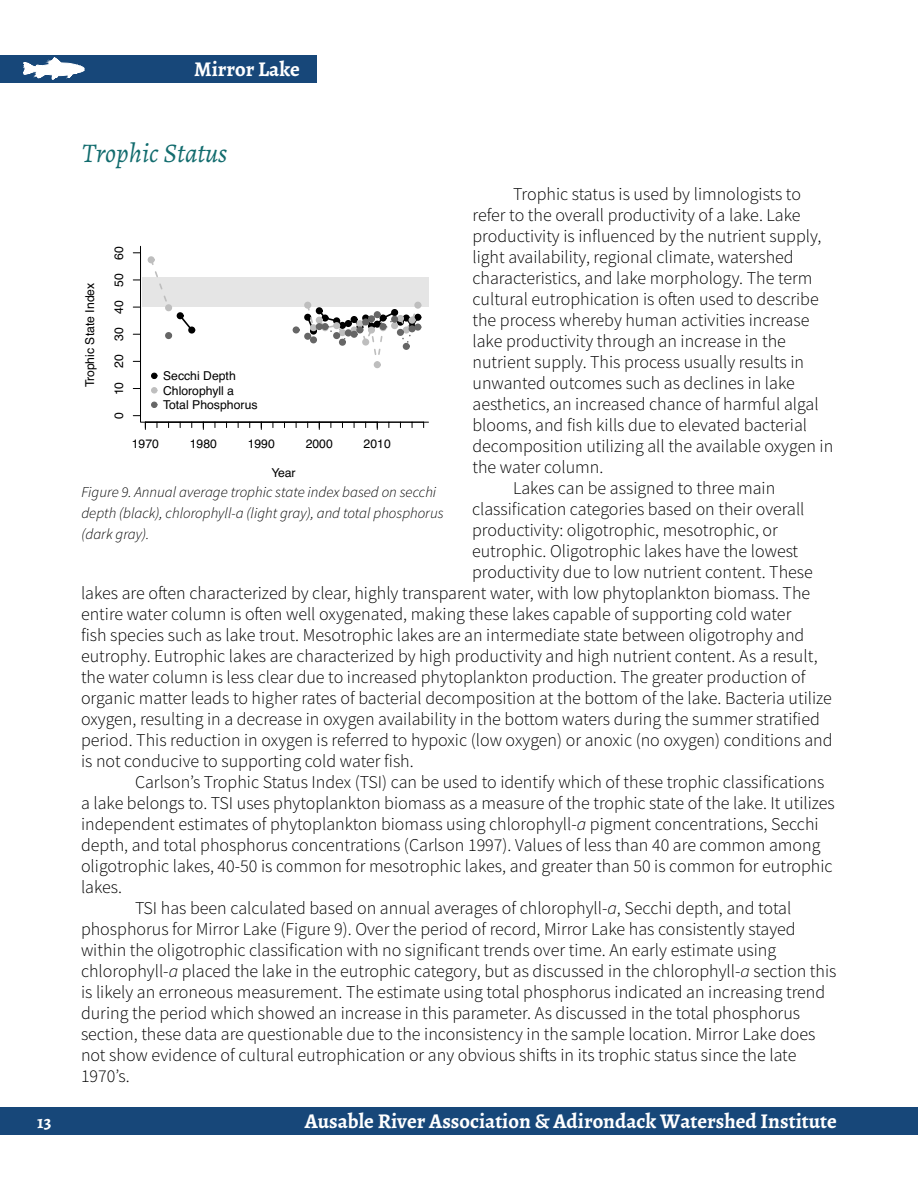
<style>
.page{position:relative;width:918px;height:1188px;background:#fff}
.page>*{position:absolute;margin:0;border:0;box-sizing:border-box;transform-origin:0 0}
.t1{font:italic 27px "Alegreya";color:#126c6e}
.t2{font:700 21px "Alegreya";color:#fff}
.t3{font:300 18px "Source Sans Pro";color:#000}
.t4{font:700 18px "Alegreya";color:#fff}
.t5{font:italic 300 15px/21px "Source Sans Pro";color:#000}
.t6{font:12.3px/14.4px "Helvetica";color:#000}
.s1{font-style:italic}
</style>
<div class="page">
<div style="left:0;top:55px;width:316px;height:28px;background:#174779"></div>
<svg style="left:24px;top:58px;width:60px;height:21px"></svg>
<div style="left:0;top:1107px;width:918px;height:28px;background:#174779"></div>
<svg style="left:140px;top:246px;width:289px;height:177px"></svg>
<div style="left:142px;top:277px;width:287px;height:30px;background:#e5e5e5"></div>
<div style="left:414px;top:302px;width:7px;height:7px;background:#bebebe;border:2px solid #bebebe;border-radius:50%"></div>
<div style="left:414px;top:324px;width:7px;height:7px;background:#666;border:2px solid #666;border-radius:50%"></div>
<svg style="left:149px;top:258px;width:271px;height:121px"></svg>
<svg style="left:151px;top:387px;width:6px;height:6px"></svg>
<svg style="left:151px;top:402px;width:6px;height:6px"></svg>
<hr style="left:145px;top:422px;width:279px;height:1px;background:#000">
<p class="t2" style="left:194px;top:56px;width:107px">Mirror Lake</p>
<h1 class="t1" style="left:82px;top:137px;width:147px">Trophic Status</h1>
<p class="t3" style="left:513px;top:183px;width:290px">Trophic status is used by limnologists to</p>
<p class="t3" style="left:473px;top:204px;width:330px">refer to the overall productivity of a lake. Lake</p>
<p class="t3" style="left:473px;top:225px;width:350px">productivity is influenced by the nutrient supply,</p>
<p class="t3" style="left:473px;top:246px;width:323px">light availability, regional climate, watershed</p>
<p class="t3" style="left:473px;top:267px;width:341px">characteristics, and lake morphology. The term</p>
<p class="t3" style="left:473px;top:288px;width:348px">cultural eutrophication is often used to describe</p>
<p class="t3" style="left:473px;top:309px;width:338px">the process whereby human activities increase</p>
<p class="t3" style="left:473px;top:330px;width:315px">lake productivity through an increase in the</p>
<p class="t3" style="left:473px;top:351px;width:333px">nutrient supply. This process usually results in</p>
<p class="t3" style="left:473px;top:372px;width:324px">unwanted outcomes such as declines in lake</p>
<p class="t3" style="left:473px;top:393px;width:348px">aesthetics, an increased chance of harmful algal</p>
<p class="t3" style="left:473px;top:414px;width:336px">blooms, and fish kills due to elevated bacterial</p>
<p class="t3" style="left:473px;top:435px;width:362px">decomposition utilizing all the available oxygen in</p>
<p class="t3" style="left:473px;top:456px;width:132px">the water column.</p>
<p class="t3" style="left:513px;top:477px;width:264px">Lakes can be assigned to three main</p>
<p class="t3" style="left:472px;top:498px;width:334px">classification categories based on their overall</p>
<p class="t3" style="left:472px;top:519px;width:307px">productivity: oligotrophic, mesotrophic, or</p>
<p class="t3" style="left:472px;top:540px;width:328px">eutrophic. Oligotrophic lakes have the lowest</p>
<p class="t3" style="left:472px;top:561px;width:342px">productivity due to low nutrient content. These</p>
<p class="t3" style="left:81px;top:582px;width:731px">lakes are often characterized by clear, highly transparent water, with low phytoplankton biomass. The</p>
<p class="t3" style="left:81px;top:603px;width:712px">entire water column is often well oxygenated, making these lakes capable of supporting cold water</p>
<p class="t3" style="left:81px;top:624px;width:725px">fish species such as lake trout. Mesotrophic lakes are an intermediate state between oligotrophy and</p>
<p class="t3" style="left:81px;top:645px;width:738px">eutrophy. Eutrophic lakes are characterized by high productivity and high nutrient content. As a result,</p>
<p class="t3" style="left:81px;top:666px;width:726px">the water column is less clear due to increased phytoplankton production. The greater production of</p>
<p class="t3" style="left:81px;top:687px;width:753px">organic matter leads to higher rates of bacterial decomposition at the bottom of the lake. Bacteria utilize</p>
<p class="t3" style="left:81px;top:708px;width:740px">oxygen, resulting in a decrease in oxygen availability in the bottom waters during the summer stratified</p>
<p class="t3" style="left:81px;top:729px;width:753px">period. This reduction in oxygen is referred to hypoxic (low oxygen) or anoxic (no oxygen) conditions and</p>
<p class="t3" style="left:81px;top:750px;width:334px">is not conducive to supporting cold water fish.</p>
<p class="t3" style="left:135px;top:771px;width:691px">Carlson’s Trophic Status Index (TSI) can be used to identify which of these trophic classifications</p>
<p class="t3" style="left:81px;top:792px;width:755px">a lake belongs to. TSI uses phytoplankton biomass as a measure of the trophic state of the lake. It utilizes</p>
<p class="t3" style="left:81px;top:813px;width:739px">independent estimates of phytoplankton biomass using chlorophyll-<span class="s1">a</span> pigment concentrations, Secchi</p>
<p class="t3" style="left:81px;top:834px;width:741px">depth, and total phosphorus concentrations (Carlson 1997). Values of less than 40 are common among</p>
<p class="t3" style="left:81px;top:855px;width:753px">oligotrophic lakes, 40-50 is common for mesotrophic lakes, and greater than 50 is common for eutrophic</p>
<p class="t3" style="left:81px;top:876px;width:43px">lakes.</p>
<p class="t3" style="left:135px;top:897px;width:658px">TSI has been calculated based on annual averages of chlorophyll-<span class="s1">a</span>, Secchi depth, and total</p>
<p class="t3" style="left:81px;top:918px;width:716px">phosphorus for Mirror Lake (Figure 9). Over the period of record, Mirror Lake has consistently stayed</p>
<p class="t3" style="left:81px;top:939px;width:697px">within the oligotrophic classification with no significant trends over time. An early estimate using</p>
<p class="t3" style="left:81px;top:960px;width:757px">chlorophyll-<span class="s1">a</span> placed the lake in the eutrophic category, but as discussed in the chlorophyll-<span class="s1">a</span> section this</p>
<p class="t3" style="left:81px;top:981px;width:746px">is likely an erroneous measurement. The estimate using total phosphorus indicated an increasing trend</p>
<p class="t3" style="left:81px;top:1002px;width:721px">during the period which showed an increase in this parameter. As discussed in the total phosphorus</p>
<p class="t3" style="left:81px;top:1023px;width:736px">section, these data are questionable due to the inconsistency in the sample location. Mirror Lake does</p>
<p class="t3" style="left:81px;top:1044px;width:717px">not show evidence of cultural eutrophication or any obvious shifts in its trophic status since the late</p>
<p class="t3" style="left:81px;top:1065px;width:50px">1970’s.</p>
<p class="t6" style="left:112px;top:395px;width:151px;rotate:-90deg">10 20 30 40 50 60</p>
<p class="t6" style="left:83px;top:387px;width:106px;rotate:-90deg">Trophic State Index</p>
<p class="t6" style="left:163px;top:369px;width:96px">Secchi Depth<br>Chlorophyll a<br>Total Phosphorus</p>
<p class="t6" style="left:112px;top:419px;width:8px;rotate:-90deg">0</p>
<p class="t6" style="left:132px;top:437px;width:29px">1970</p>
<p class="t6" style="left:190px;top:437px;width:29px">1980</p>
<p class="t6" style="left:248px;top:437px;width:29px">1990</p>
<p class="t6" style="left:306px;top:437px;width:29px">2000</p>
<p class="t6" style="left:364px;top:437px;width:29px">2010</p>
<p class="t6" style="left:272px;top:466px;width:26px">Year</p>
<p class="t5" style="left:81px;top:482px;width:364px">Figure 9. Annual average trophic state index based on secchi depth (black), chlorophyll-a (light gray), and total phosphorus (dark gray).</p>
<p class="t4" style="left:37px;top:1111px;width:16px">13</p>
<p class="t2" style="left:305px;top:1108px;width:534px">Ausable River Association &amp; Adirondack Watershed Institute</p>
</div>
